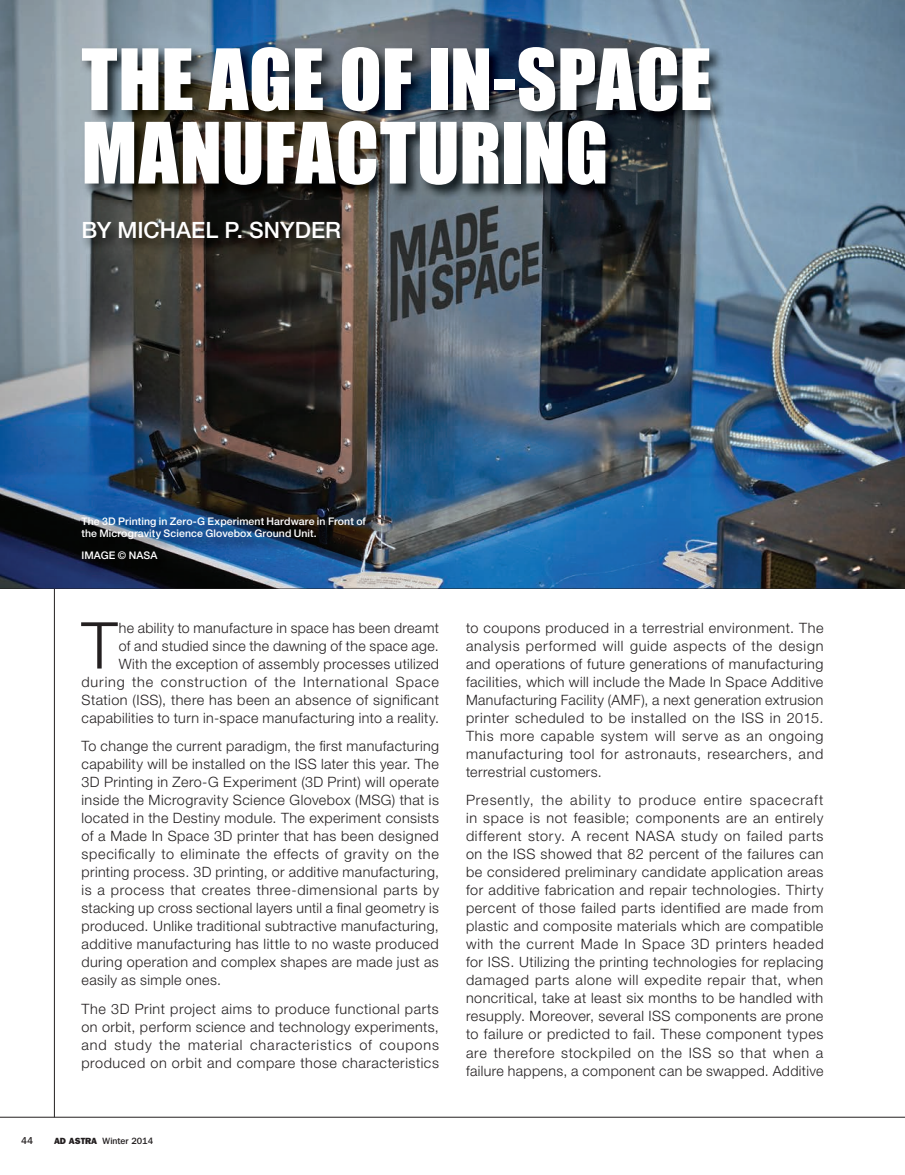
<style>
.page{position:relative;width:905px;height:1175px;background:#fff}
.page>*{position:absolute;margin:0;border:0;box-sizing:border-box;transform-origin:0 0}
.t1{font:78px/73.5px "Impact";color:#fff}
.t2{font:300 64.65px "Helvetica Neue LT Std";color:#231f20}
.t3{font:500 22.5px "Helvetica Neue LT Std";color:#fff}
.t4{font:300 14.25px/18px "Helvetica Neue LT Std";letter-spacing:.03em;color:#231f20;text-align:justify}
.t5{font:500 10.5px/12px "Helvetica Neue LT Std";letter-spacing:.01em;color:#fff}
.t6{font:500 9.75px "Franklin Gothic IT Cby BT";color:#231f20}
.t7{font:500 9px "Franklin Gothic IT Cby BT";color:#231f20}
.s1{font-family:"Franklin Gothic";font-weight:800}
</style>
<div class="page">
<hr style="left:0;top:1116px;width:904px;height:1px;background:#231f20">
<hr style="left:54px;top:0;width:1px;height:1117px;background:#231f20">
<img style="left:0;top:0;width:904px;height:588px">
<img style="left:80px;top:45px;width:645px;height:208px">
<img style="left:81px;top:515px;width:299px;height:59px">
<h1 class="t1" style="left:81px;top:41px;width:631px">THE AGE OF IN-SPACE<br>MANUFACTURING</h1>
<h3 class="t3" style="left:81px;top:216px;width:261px">BY MICHAEL P. SNYDER</h3>
<p class="t5" style="left:81px;top:515px;width:286px">The 3D Printing in Zero-G Experiment Hardware in Front of the Microgravity Science Glovebox Ground Unit.</p>
<p class="t5" style="left:81px;top:549px;width:77px">IMAGE © NASA</p>
<p class="t4" style="left:81px;top:618px;width:359px;text-align:right">he ability to manufacture in space has been dreamt<br>of and studied since the dawning of the space age.<br>With the exception of assembly processes utilized during the construction of the International Space Station (ISS), there has been an absence of significant capabilities to turn in-space manufacturing into a reality.</p>
<p class="t4" style="left:81px;top:737px;width:359px">To change the current paradigm, the first manufacturing capability will be installed on the ISS later this year. The 3D Printing in Zero-G Experiment (3D Print) will operate inside the Microgravity Science Glovebox (MSG) that is located in the Destiny module. The experiment consists of a Made In Space 3D printer that has been designed specifically to eliminate the effects of gravity on the printing process. 3D printing, or additive manufacturing, is a process that creates three-dimensional parts by stacking up cross sectional layers until a final geometry is produced. Unlike traditional subtractive manufacturing, additive manufacturing has little to no waste produced during operation and complex shapes are made just as easily as simple ones.</p>
<p class="t4" style="left:81px;top:999px;width:359px">The 3D Print project aims to produce functional parts on orbit, perform science and technology experiments, and study the material characteristics of coupons produced on orbit and compare those characteristics</p>
<h2 class="t2" style="left:81px;top:606px;width:37px">T</h2>
<p class="t6" style="left:21px;top:1134px;width:13px">44</p>
<p class="t7" style="left:54px;top:1134px;width:101px"><span class="s1">AD ASTRA</span> Winter 2014</p>
<p class="t4" style="left:466px;top:618px;width:359px">to coupons produced in a terrestrial environment. The analysis performed will guide aspects of the design and operations of future generations of manufacturing facilities, which will include the Made In Space Additive Manufacturing Facility (AMF), a next generation extrusion printer scheduled to be installed on the ISS in 2015.<br>This more capable system will serve as an ongoing manufacturing tool for astronauts, researchers, and terrestrial customers.</p>
<p class="t4" style="left:466px;top:791px;width:359px">Presently, the ability to produce entire spacecraft in space is not feasible; components are an entirely different story. A recent NASA study on failed parts on the ISS showed that 82 percent of the failures can be considered preliminary candidate application areas for additive fabrication and repair technologies. Thirty percent of those failed parts identified are made from plastic and composite materials which are compatible with the current Made In Space 3D printers headed for ISS. Utilizing the printing technologies for replacing damaged parts alone will expedite repair that, when noncritical, take at least six months to be handled with resupply. Moreover, several ISS components are prone to failure or predicted to fail. These component types are therefore stockpiled on the ISS so that when a failure happens, a component can be swapped. Additive</p>
</div>
